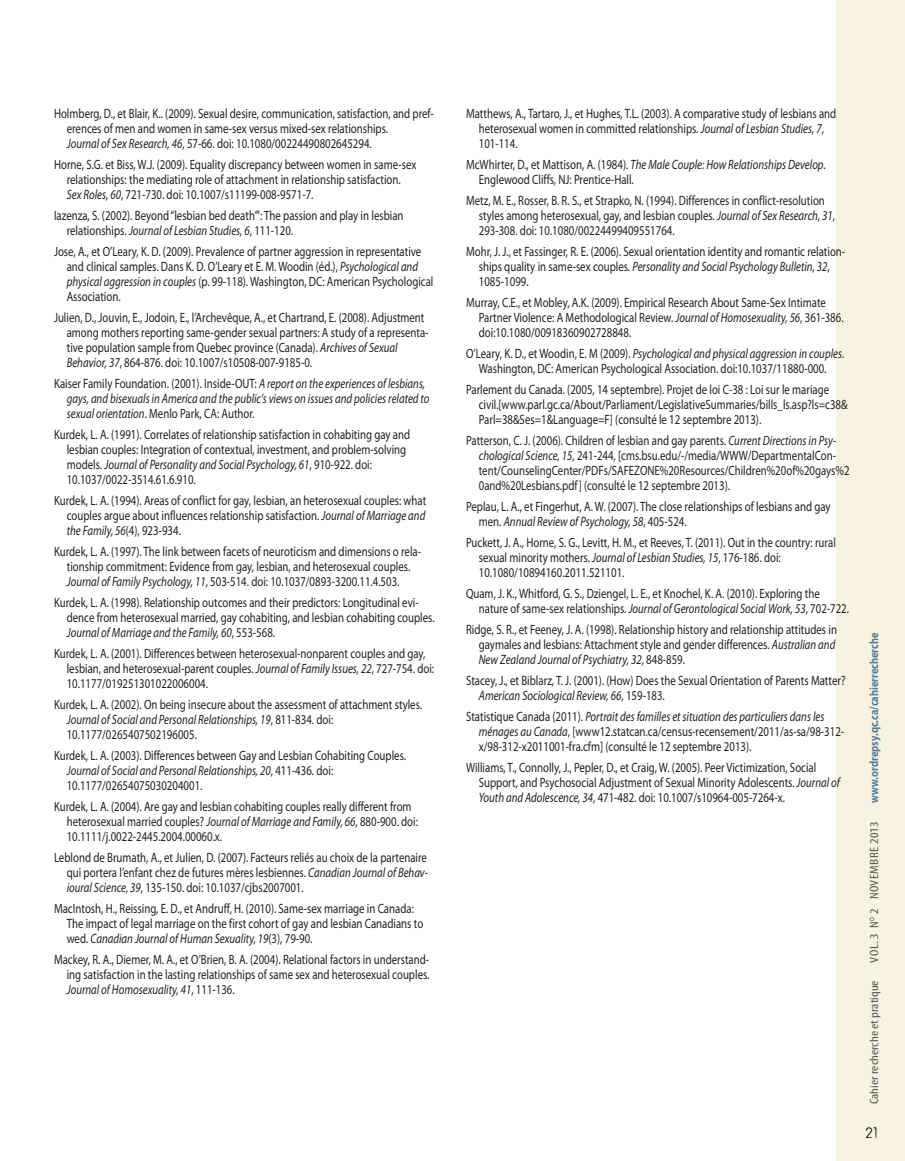
<style>
.page{position:relative;width:905px;height:1161px;background:#fff}
.page>*{position:absolute;margin:0;border:0;box-sizing:border-box;transform-origin:0 0}
.t1{font:15px "Template Gothic";color:#231f20}
.t2{font:13.5px/15px "Myriad Pro";color:#231f20;scale:.8 1}
.t3{font:italic 13.5px/15px "Myriad Pro";color:#231f20;scale:.8 1}
.t4{font:700 12.15px "Myriad Pro";color:#527d97;scale:.85 1}
.t5{font:condensed 12px "Myriad Pro";color:#58595b;scale:1.2 1}
.t6{font:condensed 12px "Myriad Pro";letter-spacing:.03em;color:#58595b;scale:1.2 1}
.s1{font-style:italic}
.s2{font-style:normal}
</style>
<div class="page">
<div style="left:836px;top:0;width:68px;height:1161px;background:#f8f2e1"></div>
<p class="t2" style="left:67px;top:107px;width:460px;text-indent:-13px">Holmberg, D., et Blair, K.. (2009). Sexual desire, communication, satisfaction, and pref&shy;erences of men and women in same-sex versus mixed-sex relationships.<br><span class="s1">Journal of Sex Research, 46</span>, 57-66. doi: 10.1080/00224490802645294.</p>
<p class="t2" style="left:67px;top:158px;width:438px;text-indent:-13px">Horne, S.G. et Biss, W.J. (2009). Equality discrepancy between women in same-sex relationships: the mediating role of attachment in relationship satisfaction.<br><span class="s1">Sex Roles, 60</span>, 721-730. doi: 10.1007/s11199-008-9571-7.</p>
<p class="t2" style="left:67px;top:209px;width:422px;text-indent:-13px">Iazenza, S. (2002). Beyond “lesbian bed death’”: The passion and play in lesbian relationships. <span class="s1">Journal of Lesbian Studies, 6</span>, 111-120.</p>
<p class="t2" style="left:67px;top:245px;width:460px;text-indent:-13px">Jose, A., et O’Leary, K. D. (2009). Prevalence of partner aggression in representative and clinical samples. Dans K. D. O’Leary et E. M. Woodin (éd.), <span class="s1">Psychological and physical aggression in couples</span> (p. 99-118). Washington, DC: American Psychological Association.</p>
<p class="t2" style="left:67px;top:311px;width:454px;text-indent:-13px">Julien, D., Jouvin, E., Jodoin, E., l’Archevêque, A., et Chartrand, E. (2008). Adjustment among mothers reporting same-gender sexual partners: A study of a representa&shy;tive population sample from Quebec province (Canada). <span class="s1">Archives of Sexual Behavior, 37</span>, 864-876. doi: 10.1007/s10508-007-9185-0.</p>
<p class="t3" style="left:67px;top:377px;width:455px;text-indent:-13px"><span class="s2">Kaiser Family Foundation. (2001). Inside-OUT:</span> A report on the experiences of lesbians, gays, and bisexuals in America and the public’s views on issues and policies related to sexual orientation<span class="s2">. Menlo Park, CA: Author.</span></p>
<p class="t2" style="left:67px;top:428px;width:431px;text-indent:-13px">Kurdek, L. A. (1991). Correlates of relationship satisfaction in cohabiting gay and lesbian couples: Integration of contextual, investment, and problem-solving models. <span class="s1">Journal of Personality and Social Psychology, 61</span>, 910-922. doi:<br>10.1037/0022-3514.61.6.910.</p>
<p class="t2" style="left:67px;top:494px;width:451px;text-align:justify;text-indent:-13px">Kurdek, L. A. (1994). Areas of conflict for gay, lesbian, an heterosexual couples: what couples argue about influences relationship satisfaction. <span class="s1">Journal of Marriage and the Family, 56</span>(4), 923-934.</p>
<p class="t2" style="left:67px;top:545px;width:444px;text-indent:-13px">Kurdek, L. A. (1997). The link between facets of neuroticism and dimensions o rela&shy;tionship commitment: Evidence from gay, lesbian, and heterosexual couples.<br><span class="s1">Journal of Family Psychology, 11</span>, 503-514. doi: 10.1037/0893-3200.11.4.503.</p>
<p class="t2" style="left:67px;top:596px;width:461px;text-indent:-13px">Kurdek, L. A. (1998). Relationship outcomes and their predictors: Longitudinal evi&shy;dence from heterosexual married, gay cohabiting, and lesbian cohabiting couples.<br><span class="s1">Journal of Marriage and the Family, 60</span>, 553-568.</p>
<p class="t2" style="left:67px;top:647px;width:460px;text-indent:-13px">Kurdek, L. A. (2001). Differences between heterosexual-nonparent couples and gay, lesbian, and heterosexual-parent couples. <span class="s1">Journal of Family Issues, 22</span>, 727-754. doi:<br>10.1177/019251301022006004.</p>
<p class="t2" style="left:67px;top:698px;width:445px;text-indent:-13px">Kurdek, L. A. (2002). On being insecure about the assessment of attachment styles.<br><span class="s1">Journal of Social and Personal Relationships, 19</span>, 811-834. doi:<br>10.1177/0265407502196005.</p>
<p class="t2" style="left:67px;top:749px;width:425px;text-indent:-13px">Kurdek, L. A. (2003). Differences between Gay and Lesbian Cohabiting Couples.<br><span class="s1">Journal of Social and Personal Relationships, 20</span>, 411-436. doi:<br>10.1177/02654075030204001.</p>
<p class="t2" style="left:67px;top:800px;width:440px;text-indent:-13px">Kurdek, L. A. (2004). Are gay and lesbian cohabiting couples really different from heterosexual married couples? <span class="s1">Journal of Marriage and Family, 66</span>, 880-900. doi:<br>10.1111/j.0022-2445.2004.00060.x.</p>
<p class="t2" style="left:67px;top:851px;width:453px;text-align:justify;text-indent:-13px">Leblond de Brumath, A., et Julien, D. (2007). Facteurs reliés au choix de la partenaire qui portera l’enfant chez de futures mères lesbiennes. <span class="s1">Canadian Journal of Behav&shy;ioural Science, 39</span>, 135-150. doi: 10.1037/cjbs2007001.</p>
<p class="t2" style="left:67px;top:902px;width:447px;text-indent:-13px">MacIntosh, H., Reissing, E. D., et Andruff, H. (2010). Same-sex marriage in Canada:<br>The impact of legal marriage on the first cohort of gay and lesbian Canadians to wed. <span class="s1">Canadian Journal of Human Sexuality, 19</span>(3), 79-90.</p>
<p class="t2" style="left:67px;top:953px;width:455px;text-align:justify;text-indent:-13px">Mackey, R. A., Diemer, M. A., et O’Brien, B. A. (2004). Relational factors in understand&shy;ing satisfaction in the lasting relationships of same sex and heterosexual couples.<br><span class="s1">Journal of Homosexuality, 41</span>, 111-136.</p>
<p class="t2" style="left:479px;top:107px;width:448px;text-indent:-13px">Matthews, A., Tartaro, J., et Hughes, T.L. (2003). A comparative study of lesbians and heterosexual women in committed relationships. <span class="s1">Journal of Lesbian Studies, 7</span>,<br>101-114.</p>
<p class="t2" style="left:479px;top:158px;width:435px;text-indent:-13px">McWhirter, D., et Mattison, A. (1984). <span class="s1">The Male Couple: How Relationships Develop</span>.<br>Englewood Cliffs, NJ: Prentice-Hall.</p>
<p class="t2" style="left:479px;top:194px;width:447px;text-indent:-13px">Metz, M. E., Rosser, B. R. S., et Strapko, N. (1994). Differences in conflict-resolution styles among heterosexual, gay, and lesbian couples. <span class="s1">Journal of Sex Research, 31</span>,<br>293-308. doi: 10.1080/00224499409551764.</p>
<p class="t2" style="left:479px;top:245px;width:459px;text-indent:-13px">Mohr, J. J., et Fassinger, R. E. (2006). Sexual orientation identity and romantic relation&shy;ships quality in same-sex couples. <span class="s1">Personality and Social Psychology Bulletin, 32</span>,<br>1085-1099.</p>
<p class="t2" style="left:479px;top:296px;width:457px;text-indent:-13px">Murray, C.E., et Mobley, A.K. (2009). Empirical Research About Same-Sex Intimate<br>Partner Violence: A Methodological Review. <span class="s1">Journal of Homosexuality, 56</span>, 361-386. doi:10.1080/00918360902728848.</p>
<p class="t2" style="left:466px;top:347px;width:474px;text-align:center">O’Leary, K. D., et Woodin, E. M (2009). <span class="s1">Psychological and physical aggression in couples</span>.<br>Washington, DC: American Psychological Association. doi:10.1037/11880-000.</p>
<p class="t2" style="left:479px;top:383px;width:462px;text-indent:-13px">Parlement du Canada. (2005, 14 septembre). Projet de loi C-38 : Loi sur le mariage civil.[www.parl.gc.ca/About/Parliament/LegislativeSummaries/bills_ls.asp?ls=c38&amp;<br>Parl=38&amp;Ses=1&amp;Language=F] (consulté le 12 septembre 2013).</p>
<p class="t2" style="left:479px;top:434px;width:465px;text-indent:-13px">Patterson, C. J. (2006). Children of lesbian and gay parents. <span class="s1">Current Directions in Psy&shy;chological Science, 15</span>, 241-244, [cms.bsu.edu/-/media/WWW/DepartmentalCon&shy;tent/CounselingCenter/PDFs/SAFEZONE%20Resources/Children%20of%20gays%2<br>0and%20Lesbians.pdf] (consulté le 12 septembre 2013).</p>
<p class="t2" style="left:479px;top:500px;width:441px;text-indent:-13px">Peplau, L. A., et Fingerhut, A. W. (2007). The close relationships of lesbians and gay men. <span class="s1">Annual Review of Psychology, 58</span>, 405-524.</p>
<p class="t2" style="left:479px;top:536px;width:448px;text-indent:-13px">Puckett, J. A., Horne, S. G., Levitt, H. M., et Reeves, T. (2011). Out in the country: rural sexual minority mothers. <span class="s1">Journal of Lesbian Studies, 15</span>, 176-186. doi:<br>10.1080/10894160.2011.521101.</p>
<p class="t2" style="left:479px;top:587px;width:464px;text-indent:-13px">Quam, J. K., Whitford, G. S., Dziengel, L. E., et Knochel, K. A. (2010). Exploring the nature of same-sex relationships. <span class="s1">Journal of Gerontological Social Work, 53</span>, 702-722.</p>
<p class="t2" style="left:479px;top:623px;width:449px;text-align:justify;text-indent:-13px">Ridge, S. R., et Feeney, J. A. (1998). Relationship history and relationship attitudes in gaymales and lesbians: Attachment style and gender differences. <span class="s1">Australian and New Zealand Journal of Psychiatry, 32</span>, 848-859.</p>
<p class="t2" style="left:479px;top:674px;width:459px;text-indent:-13px">Stacey, J., et Biblarz, T. J. (2001). (How) Does the Sexual Orientation of Parents Matter?<br><span class="s1">American Sociological Review, 66</span>, 159-183.</p>
<p class="t2" style="left:479px;top:710px;width:458px;text-indent:-13px">Statistique Canada (2011). <span class="s1">Portrait des familles et situation des particuliers dans les ménages au Canada</span>, [www12.statcan.ca/census-recensement/2011/as-sa/98-312- x/98-312-x2011001-fra.cfm] (consulté le 12 septembre 2013).</p>
<p class="t2" style="left:479px;top:761px;width:453px;text-indent:-13px">Williams, T., Connolly, J., Pepler, D., et Craig, W. (2005). Peer Victimization, Social<br>Support, and Psychosocial Adjustment of Sexual Minority Adolescents. <span class="s1">Journal of<br>Youth and Adolescence, 34</span>, 471-482. doi: 10.1007/s10964-005-7264-x.</p>
<p class="t4" style="left:869px;top:803px;width:202px;rotate:-90deg">www.ordrepsy.qc.ca/cahierrecherche</p>
<p class="t6" style="left:869px;top:963px;width:119px;rotate:-90deg">VOL. 3 N<sup>O</sup> 2 NOVEMBRE 2013</p>
<p class="t5" style="left:869px;top:1104px;width:104px;rotate:-90deg">Cahier recherche et pratique</p>
<p class="t1" style="left:865px;top:1125px;width:14px">21</p>
</div>
